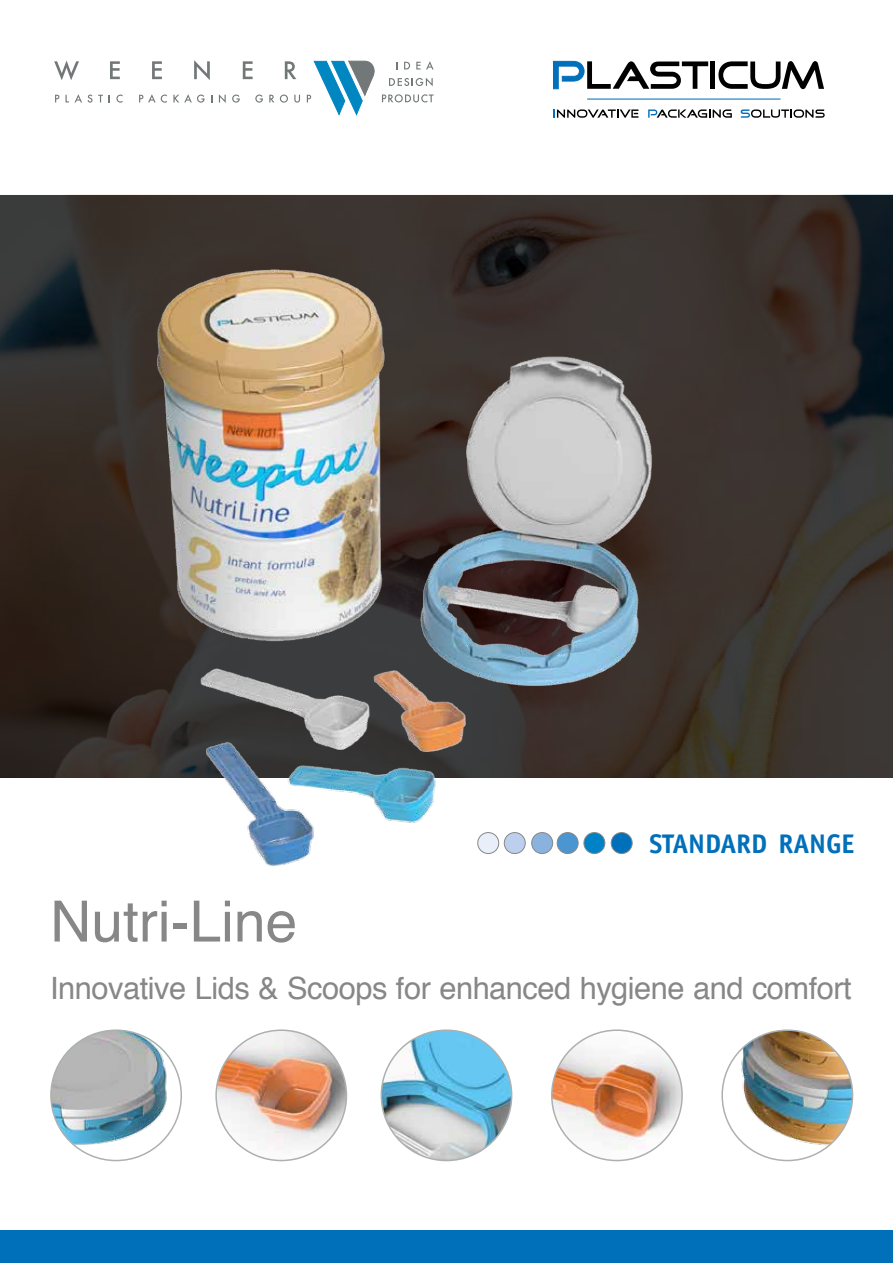
<style>
.page{position:relative;width:893px;height:1263px;background:#fff}
.page>*{position:absolute;margin:0;border:0;box-sizing:border-box;transform-origin:0 0}
.t1{font:57px "Helvetica";color:#878787}
.t2{font:30.75px "Helvetica";letter-spacing:-.015em;color:#878787}
.t3{font:700 27px "Officina Sans";letter-spacing:-.005em;color:#0070ba}
</style>
<div class="page">
<div style="left:0;top:1230px;width:893px;height:33px;background:#0070ba"></div>
<img style="left:552px;top:1030px;width:130px;height:130px;border-radius:65px">
<img style="left:722px;top:1030px;width:130px;height:130px;border-radius:65px">
<img style="left:51px;top:1031px;width:130px;height:126px">
<img style="left:381px;top:1030px;width:131px;height:130px;border-radius:65px">
<img style="left:216px;top:1030px;width:130px;height:130px;border-radius:65px">
<img style="left:0;top:195px;width:893px;height:582px">
<img style="left:87px;top:249px;width:623px;height:617px">
<div style="left:710px;top:61px;width:5px;height:28px;background:#000"></div>
<svg style="left:718px;top:61px;width:106px;height:28px"></svg>
<svg style="left:553px;top:61px;width:155px;height:28px"></svg>
<svg style="left:553px;top:109px;width:85px;height:9px"></svg>
<svg style="left:648px;top:109px;width:84px;height:9px"></svg>
<svg style="left:741px;top:109px;width:84px;height:9px"></svg>
<hr style="left:587px;top:99px;width:193px;height:1px;background:#0070ba">
<svg style="left:54px;top:60px;width:25px;height:20px"></svg>
<svg style="left:110px;top:61px;width:10px;height:18px"></svg>
<svg style="left:152px;top:61px;width:10px;height:18px"></svg>
<svg style="left:194px;top:60px;width:16px;height:20px"></svg>
<svg style="left:243px;top:61px;width:10px;height:18px"></svg>
<svg style="left:285px;top:61px;width:11px;height:18px"></svg>
<svg style="left:55px;top:95px;width:4px;height:7px"></svg>
<svg style="left:75px;top:94px;width:7px;height:8px"></svg>
<svg style="left:88px;top:95px;width:15px;height:8px"></svg>
<svg style="left:116px;top:95px;width:7px;height:8px"></svg>
<svg style="left:139px;top:94px;width:28px;height:9px"></svg>
<svg style="left:173px;top:94px;width:32px;height:9px"></svg>
<svg style="left:219px;top:94px;width:7px;height:9px"></svg>
<svg style="left:232px;top:95px;width:8px;height:8px"></svg>
<svg style="left:255px;top:95px;width:8px;height:8px"></svg>
<svg style="left:269px;top:95px;width:5px;height:7px"></svg>
<svg style="left:280px;top:95px;width:8px;height:8px"></svg>
<svg style="left:294px;top:95px;width:6px;height:8px"></svg>
<svg style="left:307px;top:61px;width:67px;height:55px"></svg>
<svg style="left:404px;top:62px;width:6px;height:7px"></svg>
<svg style="left:416px;top:61px;width:18px;height:8px"></svg>
<svg style="left:389px;top:78px;width:44px;height:8px"></svg>
<svg style="left:382px;top:94px;width:52px;height:8px"></svg>
<p class="t3" style="left:649px;top:827px;width:206px">STANDARD RANGE</p>
<h1 class="t1" style="left:50px;top:877px;width:249px">Nutri-Line</h1>
<p class="t2" style="left:50px;top:964px;width:803px">Innovative Lids &amp; Scoops for enhanced hygiene and comfort</p>
</div>
